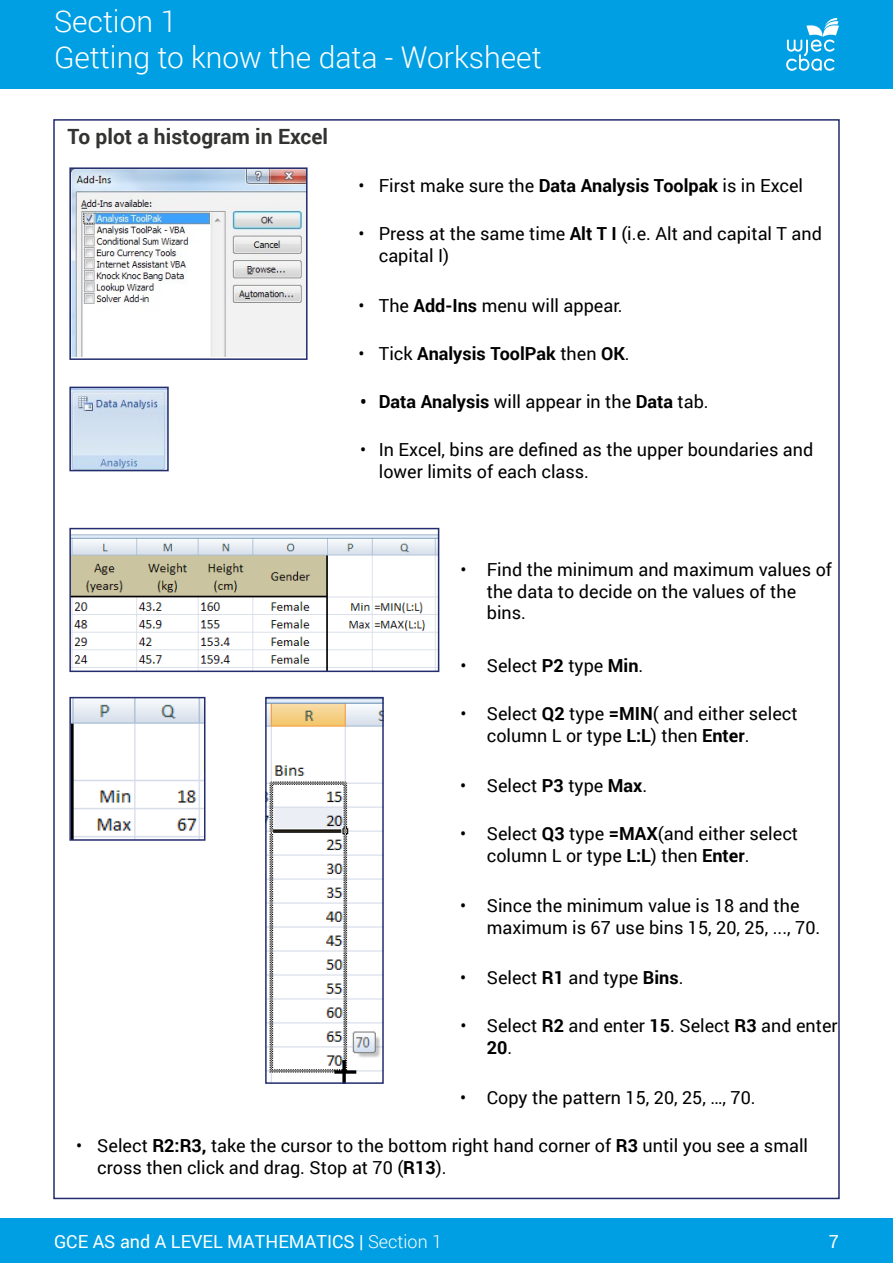
<style>
.page{position:relative;width:893px;height:1263px;background:#fff}
.page>*{position:absolute;margin:0;border:0;box-sizing:border-box;transform-origin:0 0}
.t1{font:300 30px/36px "Roboto";color:#fff}
.t2{font:700 21px "Roboto";color:#333332}
.t3{font:18px/21.6px "Roboto";color:#000}
.t4{font:18px "Roboto";color:#fff}
.t5{font:700 18px "Roboto";color:#000}
.s1{font-weight:700}
.s2{font-weight:400}
.s3{font-weight:300}
</style>
<div class="page">
<div style="left:0;top:0;width:893px;height:89px;background:#009fe3"></div>
<div style="left:0;top:1218px;width:893px;height:45px;background:#009fe3"></div>
<svg style="left:786px;top:18px;width:53px;height:53px"></svg>
<img style="left:72px;top:170px;width:233px;height:187px">
<div style="left:69px;top:167px;width:239px;height:193px;border:2px solid #222c6e"></div>
<img style="left:72px;top:390px;width:94px;height:78px">
<div style="left:69px;top:387px;width:100px;height:84px;border:2px solid #222c6e"></div>
<img style="left:72px;top:534px;width:364px;height:135px">
<div style="left:69px;top:528px;width:370px;height:144px;border:2px solid #222c6e"></div>
<img style="left:72px;top:700px;width:130px;height:138px">
<div style="left:69px;top:697px;width:136px;height:144px;border:2px solid #222c6e"></div>
<img style="left:268px;top:700px;width:113px;height:381px">
<div style="left:265px;top:697px;width:119px;height:387px;border:2px solid #222c6e"></div>
<h1 class="t1" style="left:54px;top:2px;width:489px">Section 1<br>Getting to know the data - Worksheet</h1>
<p class="t2" style="left:68px;top:122px;width:262px">To plot a histogram in Excel</p>
<p class="t3" style="left:359px;top:174px;width:446px">• First make sure the <span class="s1">Data Analysis Toolpak</span> is in Excel</p>
<p class="t3" style="left:379px;top:222px;width:445px;text-indent:-20px">• Press at the same time <span class="s1">Alt T I</span> (i.e. Alt and capital T and capital I)</p>
<p class="t3" style="left:359px;top:294px;width:266px">• The <span class="s1">Add-Ins</span> menu will appear.</p>
<p class="t5" style="left:359px;top:341px;width:273px"><span class="s2">• Tick</span> Analysis ToolPak <span class="s2">then</span> OK<span class="s2">.</span></p>
<p class="t3" style="left:360px;top:390px;width:350px"><span class="s1">• Data Analysis</span> will appear in the <span class="s1">Data</span> tab.</p>
<p class="t3" style="left:379px;top:438px;width:436px;text-indent:-19px">• In Excel, bins are defined as the upper boundaries and lower limits of each class.</p>
<p class="t3" style="left:487px;top:558px;width:347px;text-indent:-26px">• Find the minimum and maximum values of the data to decide on the values of the bins.</p>
<p class="t3" style="left:461px;top:654px;width:184px">• Select <span class="s1">P2</span> type <span class="s1">Min</span>.</p>
<p class="t3" style="left:487px;top:702px;width:312px;text-indent:-26px">• Select <span class="s1">Q2</span> type <span class="s1">=MIN</span>( and either select column L or type <span class="s1">L:L</span>) then <span class="s1">Enter</span>.</p>
<p class="t3" style="left:460px;top:774px;width:188px">• Select <span class="s1">P3</span> type <span class="s1">Max</span>.</p>
<p class="t3" style="left:487px;top:822px;width:313px;text-indent:-26px">• Select <span class="s1">Q3</span> type <span class="s1">=MAX</span>(and either select column L or type <span class="s1">L:L</span>) then <span class="s1">Enter</span>.</p>
<p class="t3" style="left:487px;top:894px;width:335px;text-indent:-26px">• Since the minimum value is 18 and the maximum is 67 use bins 15, 20, 25, ..., 70.</p>
<p class="t3" style="left:460px;top:966px;width:225px">• Select <span class="s1">R1</span> and type <span class="s1">Bins</span>.</p>
<p class="t3" style="left:487px;top:1014px;width:352px;text-indent:-26px">• Select <span class="s1">R2</span> and enter <span class="s1">15</span>. Select <span class="s1">R3</span> and enter<br><span class="s1">20</span>.</p>
<p class="t3" style="left:460px;top:1086px;width:297px">• Copy the pattern 15, 20, 25, …, 70.</p>
<p class="t3" style="left:97px;top:1134px;width:712px;text-indent:-21px">• Select <span class="s1">R2:R3,</span> take the cursor to the bottom right hand corner of <span class="s1">R3</span> until you see a small cross then click and drag. Stop at 70 (<span class="s1">R13</span>).</p>
<p class="t4" style="left:54px;top:1229px;width:390px">GCE AS and A LEVEL MATHEMATICS | <span class="s3">Section 1</span></p>
<p class="t4" style="left:829px;top:1229px;width:12px">7</p>
</div>
